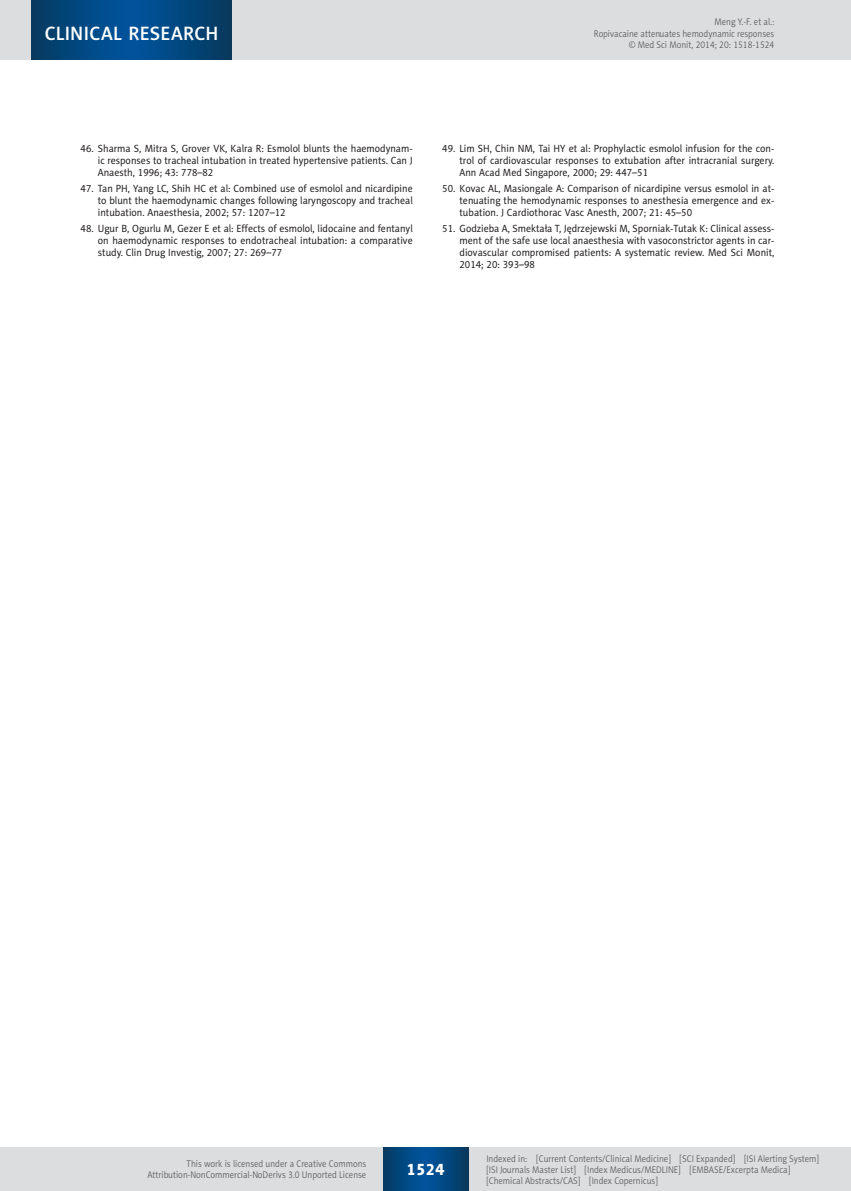
<style>
.page{position:relative;width:851px;height:1191px;background:#fff}
.page>*{position:absolute;margin:0;border:0;box-sizing:border-box;transform-origin:0 0}
.t1{font:19.5px "Naomi Sans EFN Medium";letter-spacing:.015em;color:#fff}
.t2{font:16.5px "Naomi Sans EFN Heavy";color:#fff}
.MSM_Referencje_punkt{font:10.5px/12px "Naomi Sans EFN";color:#231f20;text-align:justify;scale:.95 1}
.t3{font:9.75px/11.2px "Naomi Sans EFN Light";color:#57585a;text-align:right;scale:.9 1}
</style>
<div class="page">
<div style="left:0;top:1148px;width:850px;height:43px;background:#dcdddf"></div>
<svg style="left:383px;top:1147px;width:85px;height:43px;background:#02477e"></svg>
<div style="left:0;top:0;width:850px;height:60px;background:#dcdddf"></div>
<svg style="left:32px;top:0;width:200px;height:60px;background:#02477e"></svg>
<h1 class="t1" style="left:45px;top:22px;width:175px">CLINICAL RESEARCH</h1>
<p class="t3" style="left:593px;top:16px;width:202px">Meng Y.-F. et al.:<br>Ropivacaine attenuates hemodynamic responses © Med Sci Monit, 2014; 20: 1518-1524</p>
<p class="MSM_Referencje_punkt" style="left:98px;top:142px;width:333px;text-indent:-17px">46. Sharma S, Mitra S, Grover VK, Kalra R: Esmolol blunts the haemodynam&shy;ic responses to tracheal intubation in treated hypertensive patients. Can J Anaesth, 1996; 43: 778–82</p>
<p class="MSM_Referencje_punkt" style="left:98px;top:183px;width:333px;text-indent:-17px">47. Tan PH, Yang LC, Shih HC et al: Combined use of esmolol and nicardipine to blunt the haemodynamic changes following laryngoscopy and tracheal intubation. Anaesthesia, 2002; 57: 1207–12</p>
<p class="MSM_Referencje_punkt" style="left:98px;top:223px;width:333px;text-indent:-17px">48. Ugur B, Ogurlu M, Gezer E et al: Effects of esmolol, lidocaine and fentanyl on haemodynamic responses to endotracheal intubation: a comparative study. Clin Drug Investig, 2007; 27: 269–77</p>
<p class="MSM_Referencje_punkt" style="left:459px;top:142px;width:333px;text-indent:-17px">49. Lim SH, Chin NM, Tai HY et al: Prophylactic esmolol infusion for the con&shy;trol of cardiovascular responses to extubation after intracranial surgery.<br>Ann Acad Med Singapore, 2000; 29: 447–51</p>
<p class="MSM_Referencje_punkt" style="left:459px;top:183px;width:333px;text-indent:-17px">50. Kovac AL, Masiongale A: Comparison of nicardipine versus esmolol in at&shy;tenuating the hemodynamic responses to anesthesia emergence and ex&shy;tubation. J Cardiothorac Vasc Anesth, 2007; 21: 45–50</p>
<p class="MSM_Referencje_punkt" style="left:459px;top:223px;width:333px;text-indent:-17px">51. Godzieba A, Smektała T, Jędrzejewski M, Sporniak-Tutak K: Clinical assess&shy;ment of the safe use local anaesthesia with vasoconstrictor agents in car&shy;diovascular compromised patients: A systematic review. Med Sci Monit, 2014; 20: 393–98</p>
<p class="t3" style="left:147px;top:1158px;width:245px">This work is licensed under a Creative Commons<br>Attribution-NonCommercial-NoDerivs 3.0 Unported License</p>
<h2 class="t2" style="left:406px;top:1159px;width:40px">1524</h2>
<p class="t3" style="left:486px;top:1152px;width:371px;text-align:left">Indexed in: [Current Contents/Clinical Medicine] [SCI Expanded] [ISI Alerting System] [ISI Journals Master List] [Index Medicus/MEDLINE] [EMBASE/Excerpta Medica] [Chemical Abstracts/CAS] [Index Copernicus]</p>
</div>
